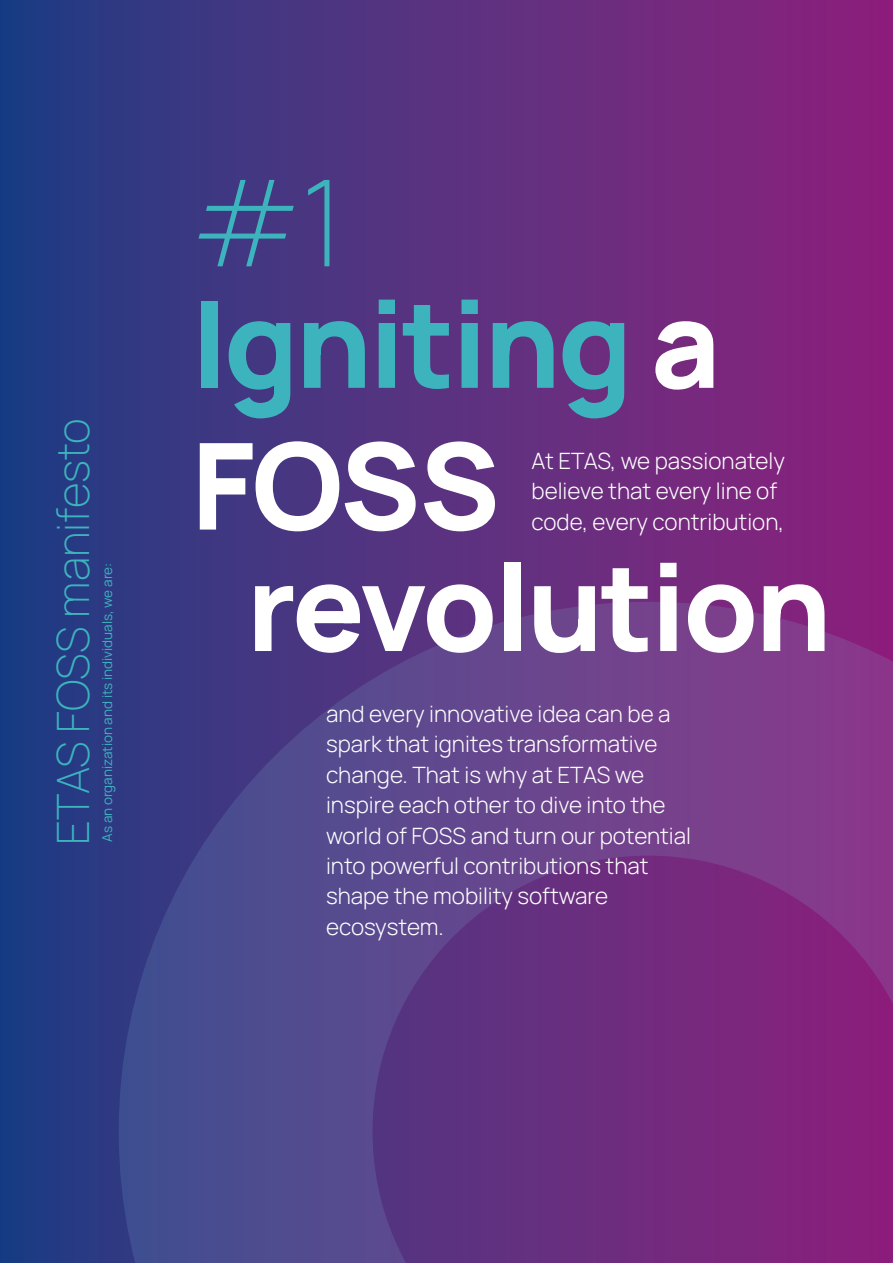
<style>
.page{position:relative;width:893px;height:1263px;background:#fff}
.page>*{position:absolute;margin:0;border:0;box-sizing:border-box;transform-origin:0 0}
.t1{font:800 120px/141.8px "Manrope";letter-spacing:-.025em;color:#3db4bd}
.t2{font:800 120px "Manrope";letter-spacing:-.025em;color:#fff}
.t3{font:200 120px "Manrope";color:#3db4bd}
.t4{font:200 44.55px "Manrope";color:#3db4bd}
.t5{font:300 22.5px/30.5px "Manrope";color:#fff}
.t6{font:13.5px "Manrope";color:#3db4bd}
.s1{color:#fff}
</style>
<div class="page">
<div style="left:0;top:0;width:893px;height:1263px;background:linear-gradient(to right,#203e84,#90227c)"></div>
<svg style="left:119px;top:602px;width:774px;height:661px;background:#633986"></svg>
<h2 class="t4" style="left:42px;top:845px;width:428px;rotate:-90deg">ETAS FOSS manifesto</h2>
<p class="t6" style="left:98px;top:842px;width:280px;rotate:-90deg">As an organization and its individuals, we are:</p>
<h1 class="t3" style="left:191px;top:138px;width:154px">#1</h1>
<h1 class="t1" style="left:191px;top:268px;width:531px">Igniting <span class="s1">a<br>FOSS</span></h1>
<h1 class="t2" style="left:247px;top:523px;width:586px">revolution</h1>
<p class="t5" style="left:531px;top:444px;width:255px">At ETAS, we passionately believe that every line of code, every contribution,</p>
<p class="t5" style="left:326px;top:698px;width:367px">and every innovative idea can be a spark that ignites transformative change. That is why at ETAS we inspire each other to dive into the world of FOSS and turn our potential into powerful contributions that shape the mobility software ecosystem.</p>
</div>
